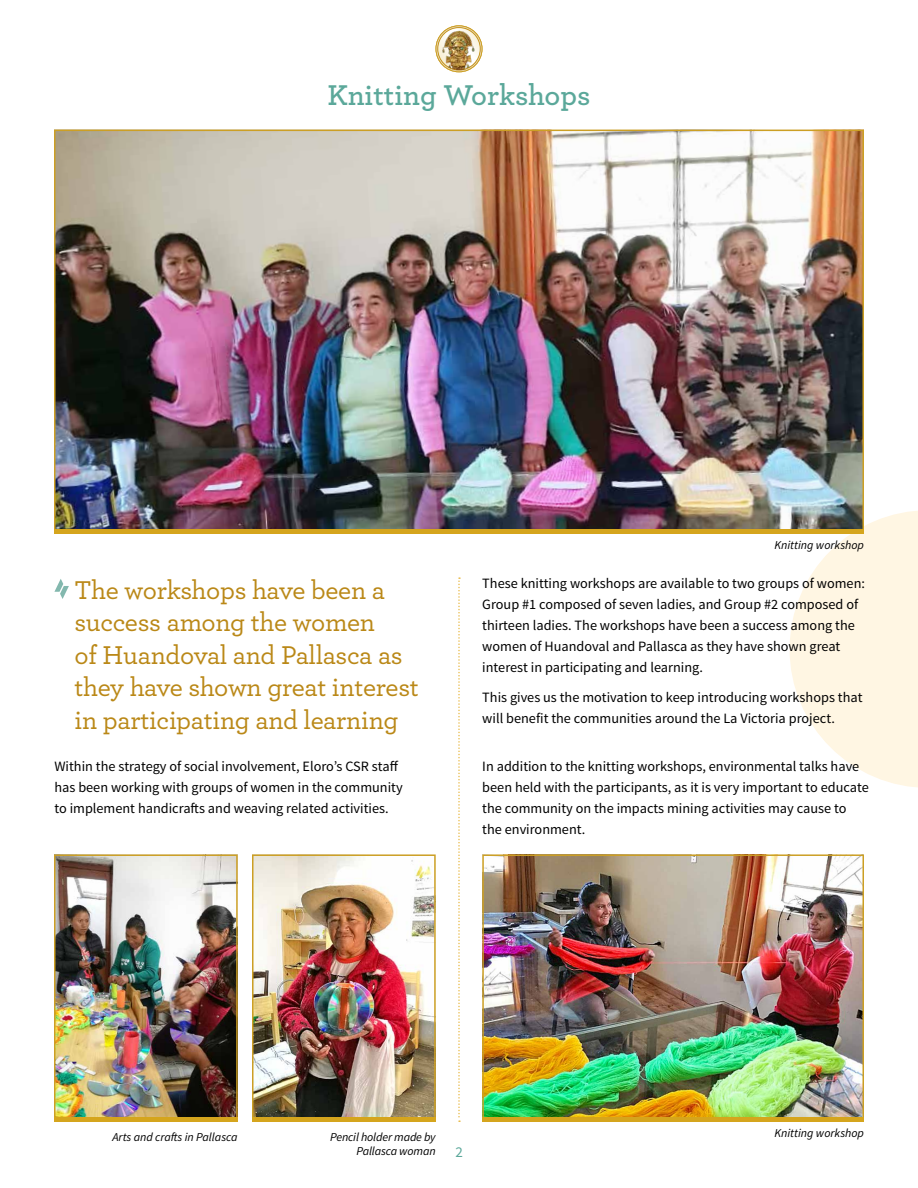
<style>
.page{position:relative;width:918px;height:1188px;background:#fff}
.page>*{position:absolute;margin:0;border:0;box-sizing:border-box;transform-origin:0 0}
.t1{font:600 30px "Archer";color:#5ba89a}
.t2{font:500 27px/32.4px "Archer";letter-spacing:-.01em;color:#ba8817}
.t3{font:15px "Source Sans Pro";color:#5ba89a}
.t4{font:14.25px/21px "Source Sans Pro";color:#000}
.t5{font:italic 12px/14.4px "Source Sans Pro";color:#000;text-align:right}
</style>
<div class="page">
<svg style="left:790px;top:511px;width:128px;height:277px"></svg>
<img style="left:485px;top:857px;width:376px;height:261px">
<div style="left:482px;top:854px;width:382px;height:268px;border:2px solid #cc9f24"></div>
<img style="left:57px;top:133px;width:804px;height:397px">
<hr style="left:482px;top:1118px;width:382px;height:4px;background:#d5a51d">
<svg style="left:54px;top:579px;width:15px;height:20px"></svg>
<svg style="left:436px;top:26px;width:46px;height:46px"></svg>
<img style="left:437px;top:27px;width:44px;height:44px;border-radius:22px">
<div style="left:436px;top:26px;width:46px;height:46px;border:1px solid #cc9f24;border-radius:50%"></div>
<svg style="left:438px;top:28px;width:42px;height:42px"></svg>
<div style="left:438px;top:27px;width:42px;height:43px;border:1px solid #cc9f24;border-radius:50%"></div>
<svg style="left:458px;top:577px;width:2px;height:545px"></svg>
<img style="left:57px;top:857px;width:178px;height:261px">
<div style="left:54px;top:854px;width:184px;height:268px;border:2px solid #cc9f24"></div>
<img style="left:255px;top:857px;width:178px;height:261px">
<div style="left:252px;top:854px;width:184px;height:268px;border:2px solid #cc9f24"></div>
<hr style="left:54px;top:1118px;width:184px;height:4px;background:#d5a51d">
<hr style="left:252px;top:1118px;width:184px;height:4px;background:#d5a51d">
<hr style="left:54px;top:530px;width:810px;height:4px;background:#d5a51d">
<h1 class="t1" style="left:327px;top:72px;width:265px">Knitting Workshops</h1>
<p class="t5" style="left:774px;top:538px;width:91px">Knitting workshop</p>
<h2 class="t2" style="left:75px;top:572px;width:346px">The workshops have been a success among the women<br>of Huandoval and Pallasca as they have shown great interest in participating and learning</h2>
<p class="t4" style="left:54px;top:756px;width:350px">Within the strategy of social involvement, Eloro’s CSR staff has been working with groups of women in the community to implement handicrafts and weaving related activities.</p>
<p class="t4" style="left:482px;top:573px;width:384px">These knitting workshops are available to two groups of women:<br>Group #1 composed of seven ladies, and Group #2 composed of thirteen ladies. The workshops have been a success among the women of Huandoval and Pallasca as they have shown great interest in participating and learning.</p>
<p class="t4" style="left:482px;top:687px;width:382px">This gives us the motivation to keep introducing workshops that will benefit the communities around the La Victoria project.</p>
<p class="t4" style="left:482px;top:756px;width:388px">In addition to the knitting workshops, environmental talks have been held with the participants, as it is very important to educate the community on the impacts mining activities may cause to the environment.</p>
<p class="t5" style="left:113px;top:1130px;width:127px">Arts and crafts in Pallasca</p>
<p class="t5" style="left:330px;top:1130px;width:107px">Pencil holder made by<br>Pallasca woman</p>
<p class="t3" style="left:455px;top:1143px;width:9px">2</p>
<p class="t5" style="left:774px;top:1126px;width:91px">Knitting workshop</p>
</div>
